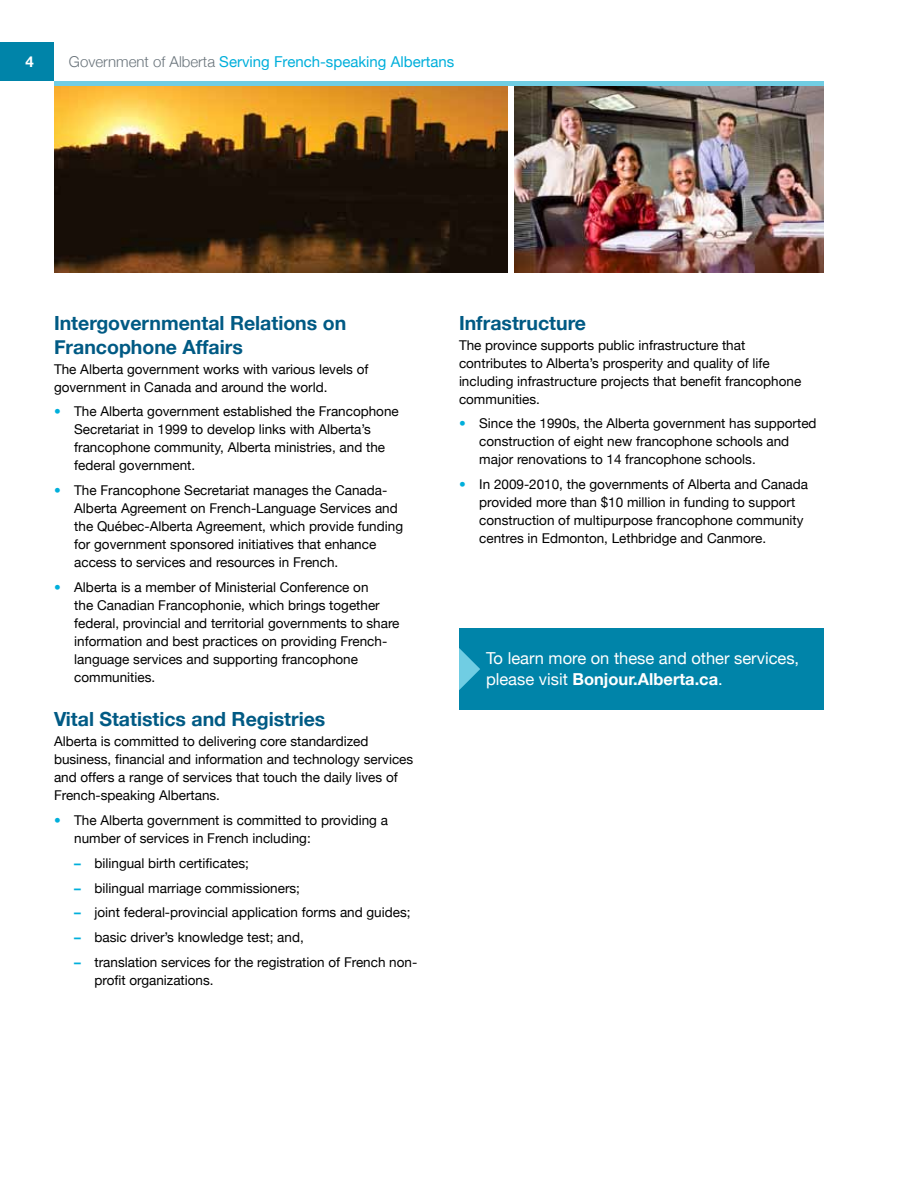
<style>
.page{position:relative;width:918px;height:1188px;background:#fff}
.page>*{position:absolute;margin:0;border:0;box-sizing:border-box;transform-origin:0 0}
.t1{font:700 19.5px/24px "Helvetica Neue";color:#005a84}
.t2{font:16.5px/21px "Helvetica Neue";color:#fff}
.t3{font:15px "Helvetica Neue";color:#00afdb}
.t4{font:700 15px "Helvetica Neue";color:#fff}
.t5{font:13.5px/18px "Helvetica Neue";color:#000}
.s1{font-weight:300;color:#6a747b}
.s2{font-weight:700;color:#00afdb}
.s3{font-weight:700}
</style>
<div class="page">
<div style="left:0;top:43px;width:54px;height:38px;background:#0084a9"></div>
<img style="left:515px;top:85px;width:309px;height:188px">
<img style="left:54px;top:85px;width:453px;height:188px">
<div style="left:459px;top:628px;width:365px;height:81px;background:#0084a9"></div>
<svg style="left:459px;top:648px;width:21px;height:42px"></svg>
<hr style="left:54px;top:81px;width:770px;height:4px;background:#70cde3">
<p class="t4" style="left:25px;top:52px;width:10px">4</p>
<p class="t3" style="left:69px;top:52px;width:387px"><span class="s1">Government of Alberta</span> Serving French-speaking Albertans</p>
<h1 class="t1" style="left:54px;top:310px;width:294px">Intergovernmental Relations on<br>Francophone Affairs</h1>
<p class="t5" style="left:54px;top:360px;width:316px">The Alberta government works with various levels of government in Canada and around the world.</p>
<p class="t5" style="left:74px;top:402px;width:326px;text-indent:-20px"><span class="s2">•</span> The Alberta government established the Francophone Secretariat in 1999 to develop links with Alberta’s francophone community, Alberta ministries, and the federal government.</p>
<p class="t5" style="left:74px;top:481px;width:330px;text-indent:-20px"><span class="s2">•</span> The Francophone Secretariat manages the Canada-Alberta Agreement on French-Language Services and the Québec-Alberta Agreement, which provide funding for government sponsored initiatives that enhance access to services and resources in French.</p>
<p class="t5" style="left:74px;top:578px;width:327px;text-indent:-20px"><span class="s2">•</span> Alberta is a member of Ministerial Conference on<br>the Canadian Francophonie, which brings together federal, provincial and territorial governments to share information and best practices on providing French&shy;language services and supporting francophone communities.</p>
<h1 class="t1" style="left:54px;top:707px;width:273px">Vital Statistics and Registries</h1>
<p class="t5" style="left:54px;top:732px;width:361px">Alberta is committed to delivering core standardized business, financial and information and technology services and offers a range of services that touch the daily lives of French-speaking Albertans.</p>
<p class="t5" style="left:74px;top:811px;width:315px;text-indent:-20px"><span class="s2">•</span> The Alberta government is committed to providing a number of services in French including:</p>
<p class="t5" style="left:74px;top:854px;width:176px"><span class="s2">–</span> bilingual birth certificates;</p>
<p class="t5" style="left:74px;top:879px;width:227px"><span class="s2">–</span> bilingual marriage commissioners;</p>
<p class="t5" style="left:74px;top:903px;width:338px"><span class="s2">–</span> joint federal-provincial application forms and guides;</p>
<p class="t5" style="left:74px;top:928px;width:231px"><span class="s2">–</span> basic driver’s knowledge test; and,</p>
<p class="t5" style="left:94px;top:953px;width:324px;text-indent:-20px"><span class="s2">–</span> translation services for the registration of French non&shy;profit organizations.</p>
<h1 class="t1" style="left:459px;top:310px;width:129px">Infrastructure</h1>
<p class="t5" style="left:459px;top:336px;width:344px">The province supports public infrastructure that contributes to Alberta’s prosperity and quality of life including infrastructure projects that benefit francophone communities.</p>
<p class="t5" style="left:479px;top:414px;width:339px;text-indent:-20px"><span class="s2">•</span> Since the 1990s, the Alberta government has supported construction of eight new francophone schools and major renovations to 14 francophone schools.</p>
<p class="t5" style="left:479px;top:475px;width:330px;text-indent:-20px"><span class="s2">•</span> In 2009-2010, the governments of Alberta and Canada provided more than $10 million in funding to support construction of multipurpose francophone community centres in Edmonton, Lethbridge and Canmore.</p>
<p class="t2" style="left:486px;top:647px;width:315px">To learn more on these and other services, please visit <span class="s3">Bonjour.Alberta.ca</span>.</p>
</div>
